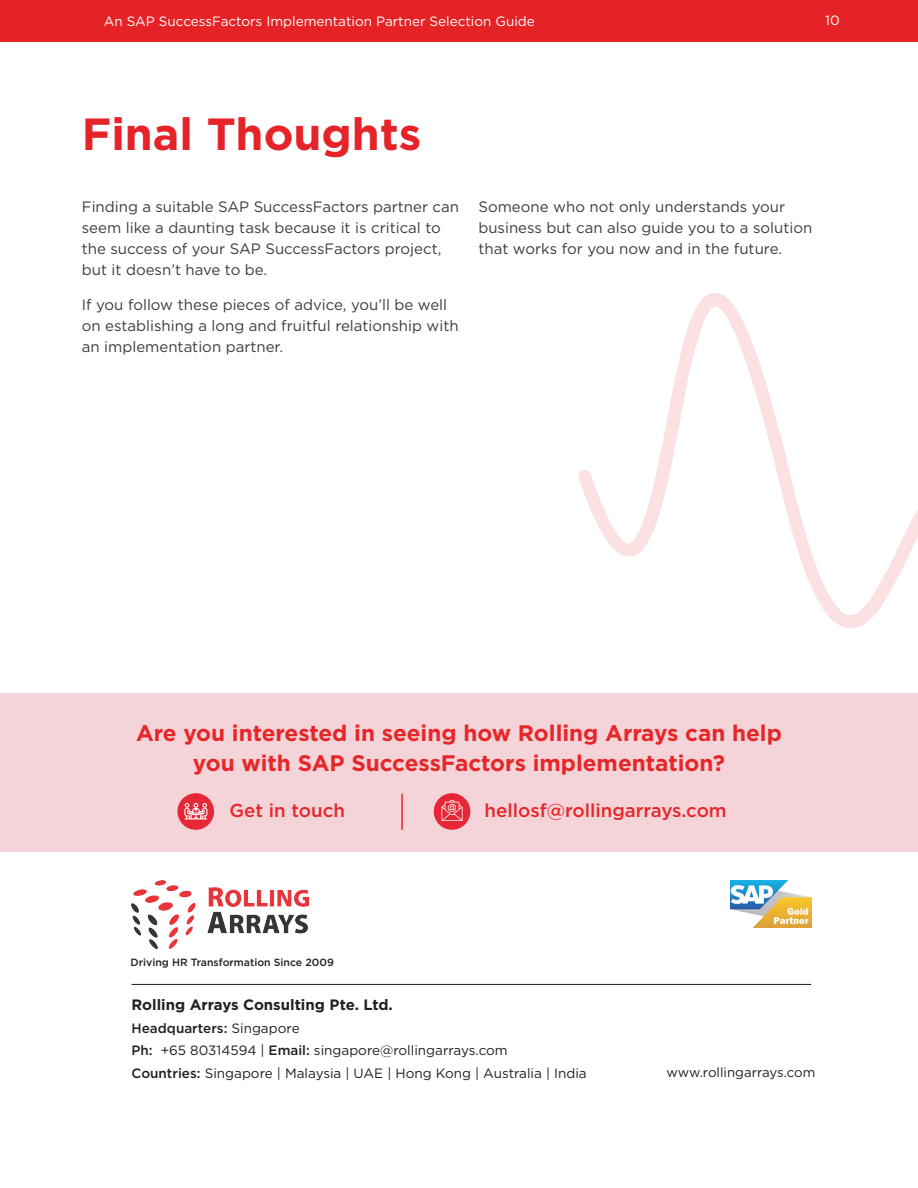
<style>
.page{position:relative;width:918px;height:1188px;background:#fff}
.page>*{position:absolute;margin:0;border:0;box-sizing:border-box;transform-origin:0 0}
.t1{font:700 45px "Gotham";color:#e52328}
.t2{font:700 22.5px/30px "Gotham";color:#e62729;text-align:center}
.t3{font:500 18.75px "Gotham";color:#e62729}
.t4{font:15px/21px "Gotham";color:#3c3c3b}
.t5{font:700 15px "Gotham";color:#231f20}
.t6{font:13.5px/22.5px "Gotham";color:#231f20}
.t7{font:13.5px "Gotham";color:#fff}
.t8{font:13.2px "Gotham";color:#23201f}
.t9{font:500 10.5px "Gotham";color:#231f20}
.s1{font-weight:500}
</style>
<div class="page">
<div style="left:0;top:0;width:918px;height:41px;background:#e52326"></div>
<div style="left:0;top:694px;width:917px;height:158px;background:#f5d4d9"></div>
<hr style="left:401px;top:794px;width:2px;height:36px;background:#e62736">
<div style="left:177px;top:793px;width:37px;height:37px;background:#e62736;border-radius:50%"></div>
<div style="left:434px;top:793px;width:36px;height:37px;background:#e62736;border-radius:50%"></div>
<hr style="left:132px;top:984px;width:679px;height:1px;background:#231f20">
<img style="left:132px;top:881px;width:177px;height:68px">
<img style="left:731px;top:881px;width:80px;height:46px">
<svg style="left:184px;top:803px;width:23px;height:16px"></svg>
<svg style="left:442px;top:800px;width:21px;height:21px"></svg>
<svg style="left:578px;top:293px;width:340px;height:426px"></svg>
<p class="t7" style="left:104px;top:13px;width:433px">An SAP SuccessFactors Implementation Partner Selection Guide</p>
<p class="t7" style="left:825px;top:12px;width:16px">10</p>
<h1 class="t1" style="left:82px;top:104px;width:341px">Final Thoughts</h1>
<p class="t4" style="left:82px;top:196px;width:379px">Finding a suitable SAP SuccessFactors partner can seem like a daunting task because it is critical to the success of your SAP SuccessFactors project, but it doesn’t have to be.</p>
<p class="t4" style="left:82px;top:294px;width:378px">If you follow these pieces of advice, you’ll be well on establishing a long and fruitful relationship with an implementation partner.</p>
<p class="t4" style="left:478px;top:196px;width:335px">Someone who not only understands your business but can also guide you to a solution that works for you now and in the future.</p>
<h2 class="t2" style="left:136px;top:718px;width:647px">Are you interested in seeing how Rolling Arrays can help you with SAP SuccessFactors implementation?</h2>
<p class="t3" style="left:230px;top:798px;width:117px">Get in touch</p>
<p class="t3" style="left:484px;top:798px;width:244px">hellosf@rollingarrays.com</p>
<p class="t9" style="left:131px;top:955px;width:205px">Driving HR Transformation Since 2009</p>
<p class="t5" style="left:132px;top:995px;width:263px">Rolling Arrays Consulting Pte. Ltd.</p>
<p class="t6" style="left:132px;top:1017px;width:457px"><span class="s1">Headquarters:</span> Singapore<br><span class="s1">Ph:</span> +65 80314594 | <span class="s1">Email:</span> singapore@rollingarrays.com<br><span class="s1">Countries:</span> Singapore | Malaysia | UAE | Hong Kong | Australia | India</p>
<p class="t8" style="left:667px;top:1064px;width:150px">www.rollingarrays.com</p>
</div>
